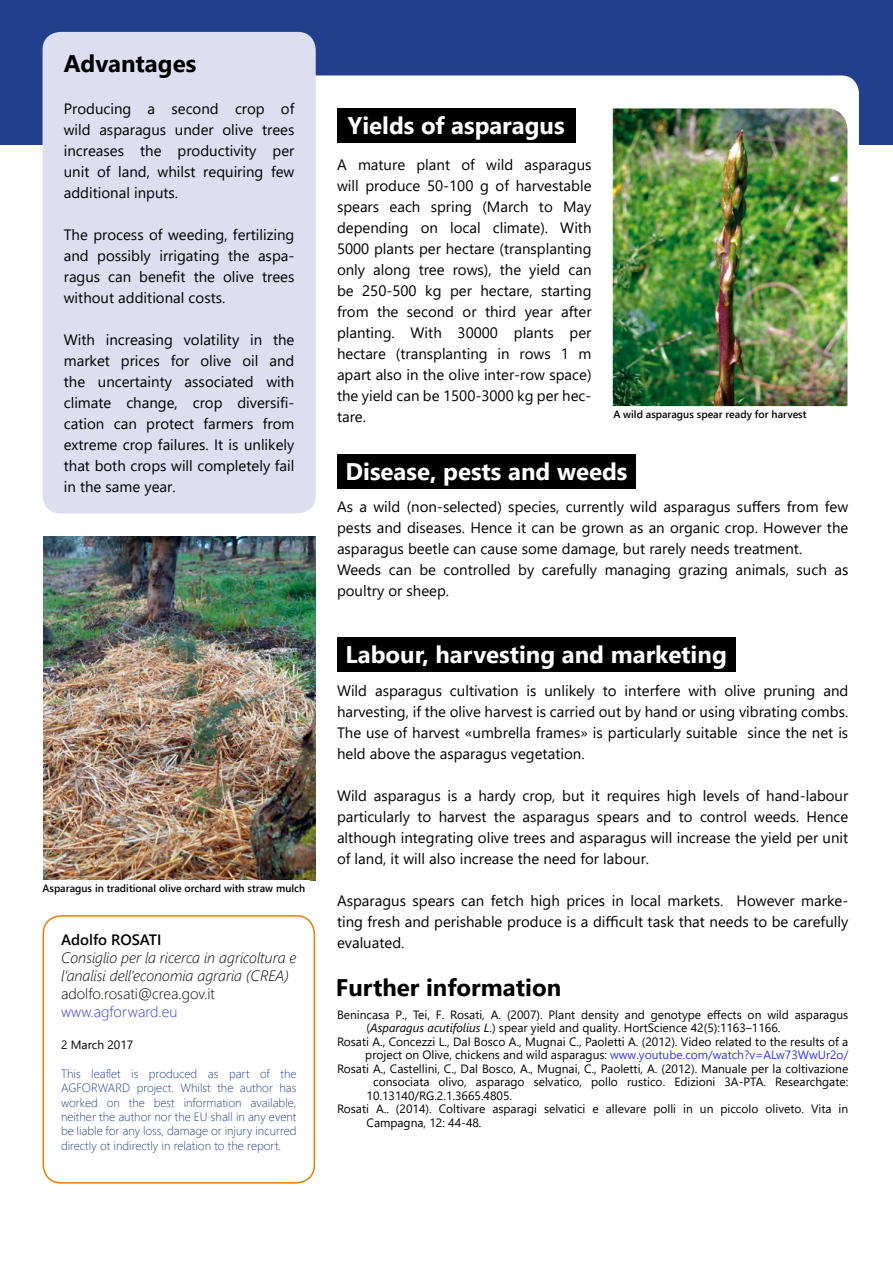
<style>
.page{position:relative;width:893px;height:1263px;background:#fff}
.page>*{position:absolute;margin:0;border:0;box-sizing:border-box;transform-origin:0 0}
.t1{font:700 24px "Segoe UI";color:#fff}
.t2{font:700 24px "Segoe UI";color:#000}
.t3{font:15px/21px "Segoe UI";color:#000;text-align:justify}
.t4{font:italic 300 15px/18px "Segoe UI";color:#000}
.t5{font:300 15px "Segoe UI";color:#000}
.t6{font:300 15px "Segoe UI";color:#33f}
.t7{font:600 15px "Segoe UI";color:#000}
.t8{font:12px "Segoe UI";color:#000}
.t9{font:300 12px/14.4px "Segoe UI";color:#223f8e;text-align:justify}
.t10{font:600 10.5px "Segoe UI";color:#000}
.s1{font-style:italic}
.s2{color:#33f}
</style>
<div class="page">
<div style="left:0;top:0;width:893px;height:145px;background:#223f8e"></div>
<div style="left:337px;top:637px;width:398px;height:34px;background:#000"></div>
<div style="left:337px;top:454px;width:299px;height:34px;background:#000"></div>
<div style="left:43px;top:915px;width:272px;height:268px;border:2px solid #ef7c00;border-radius:18px"></div>
<img style="left:44px;top:536px;width:272px;height:344px">
<div style="left:282px;top:75px;width:577px;height:138px;background:#fff;border-radius:18px"></div>
<div style="left:337px;top:108px;width:239px;height:35px;background:#000"></div>
<img style="left:613px;top:108px;width:234px;height:298px">
<div style="left:43px;top:32px;width:273px;height:481px;background:#dddeef;border-radius:18px"></div>
<h1 class="t2" style="left:64px;top:44px;width:134px">Advantages</h1>
<p class="t3" style="left:64px;top:97px;width:232px">Producing a second crop of wild asparagus under olive trees increases the productivity per unit of land, whilst requiring few additional inputs.</p>
<p class="t3" style="left:64px;top:223px;width:232px">The process of weeding, fertilizing and possibly irrigating the aspa&shy;ragus can benefit the olive trees without additional costs.</p>
<p class="t3" style="left:64px;top:328px;width:232px">With increasing volatility in the market prices for olive oil and the uncertainty associated with climate change, crop diversifi&shy;cation can protect farmers from extreme crop failures. It is unlikely that both crops will completely fail in the same year.</p>
<p class="t10" style="left:43px;top:880px;width:264px">Asparagus in traditional olive orchard with straw mulch</p>
<p class="t7" style="left:61px;top:927px;width:102px">Adolfo ROSATI</p>
<p class="t4" style="left:61px;top:948px;width:237px">Consiglio per la ricerca in agricoltura e l’analisi dell’economia agraria (CREA)</p>
<p class="t5" style="left:61px;top:981px;width:155px">adolfo.rosati@crea.gov.it</p>
<p class="t6" style="left:61px;top:999px;width:118px">www.agforward.eu</p>
<p class="t8" style="left:61px;top:1035px;width:74px">2 March 2017</p>
<p class="t9" style="left:61px;top:1066px;width:237px">This leaflet is produced as part of the AGFORWARD project. Whilst the author has worked on the best information available, neither the author nor the EU shall in any event be liable for any loss, damage or injury incurred directly ot indirectly in relation to the report.</p>
<h1 class="t1" style="left:348px;top:107px;width:218px">Yields of asparagus</h1>
<p class="t3" style="left:337px;top:152px;width:256px">A mature plant of wild asparagus will produce 50-100 g of harvestable spears each spring (March to May depending on local climate). With 5000 plants per hectare (transplanting only along tree rows), the yield can be 250-500 kg per hectare, starting from the second or third year after planting. With 30000 plants per hectare (transplanting in rows 1 m apart also in the olive inter-row space) the yield can be 1500-3000 kg per hec&shy;tare.</p>
<p class="t10" style="left:613px;top:405px;width:195px">A wild asparagus spear ready for harvest</p>
<h1 class="t1" style="left:345px;top:452px;width:283px">Disease, pests and weeds</h1>
<p class="t3" style="left:337px;top:494px;width:513px;text-align:left">As a wild (non-selected) species, currently wild asparagus suffers from few pests and diseases. Hence it can be grown as an organic crop. However the asparagus beetle can cause some damage, but rarely needs treatment.<br>Weeds can be controlled by carefully managing grazing animals, such as poultry or sheep.</p>
<h1 class="t1" style="left:345px;top:635px;width:383px">Labour, harvesting and marketing</h1>
<p class="t3" style="left:337px;top:678px;width:513px">Wild asparagus cultivation is unlikely to interfere with olive pruning and harvesting, if the olive harvest is carried out by hand or using vibrating combs.<br>The use of harvest «umbrella frames» is particularly suitable since the net is held above the asparagus vegetation.</p>
<p class="t3" style="left:337px;top:783px;width:513px">Wild asparagus is a hardy crop, but it requires high levels of hand-labour particularly to harvest the asparagus spears and to control weeds. Hence although integrating olive trees and asparagus will increase the yield per unit of land, it will also increase the need for labour.</p>
<p class="t3" style="left:337px;top:888px;width:513px">Asparagus spears can fetch high prices in local markets. However marke&shy;ting fresh and perishable produce is a difficult task that needs to be carefully evaluated.</p>
<h1 class="t2" style="left:336px;top:968px;width:227px">Further information</h1>
<p class="t8" style="left:337px;top:1005px;width:513px">Benincasa P., Tei, F. Rosati, A. (2007). Plant density and genotype effects on wild asparagus</p>
<p class="t8" style="left:367px;top:1018px;width:415px">(<span class="s1">Asparagus acutifolius L</span>.) spear yield and quality. HortScience 42(5):1163–1166.</p>
<p class="t8" style="left:337px;top:1032px;width:513px">Rosati A., Concezzi L., Dal Bosco A., Mugnai C., Paoletti A. (2012). Video related to the results of a</p>
<p class="t8" style="left:365px;top:1045px;width:485px">project on Olive, chickens and wild asparagus: <span class="s2">www.youtube.com/watch?v=ALw73WwUr2o/</span></p>
<p class="t8" style="left:337px;top:1059px;width:513px">Rosati A., Castellini, C., Dal Bosco, A., Mugnai, C., Paoletti, A. (2012). Manuale per la coltivazione</p>
<p class="t8" style="left:373px;top:1072px;width:477px">consociata olivo, asparago selvatico, pollo rustico. Edizioni 3A-PTA. Researchgate:</p>
<p class="t8" style="left:367px;top:1086px;width:147px">10.13140/RG.2.1.3665.4805.</p>
<p class="t8" style="left:337px;top:1099px;width:513px">Rosati A.. (2014). Coltivare asparagi selvatici e allevare polli in un piccolo oliveto. Vita in</p>
<p class="t8" style="left:367px;top:1113px;width:116px">Campagna, 12: 44-48.</p>
</div>
